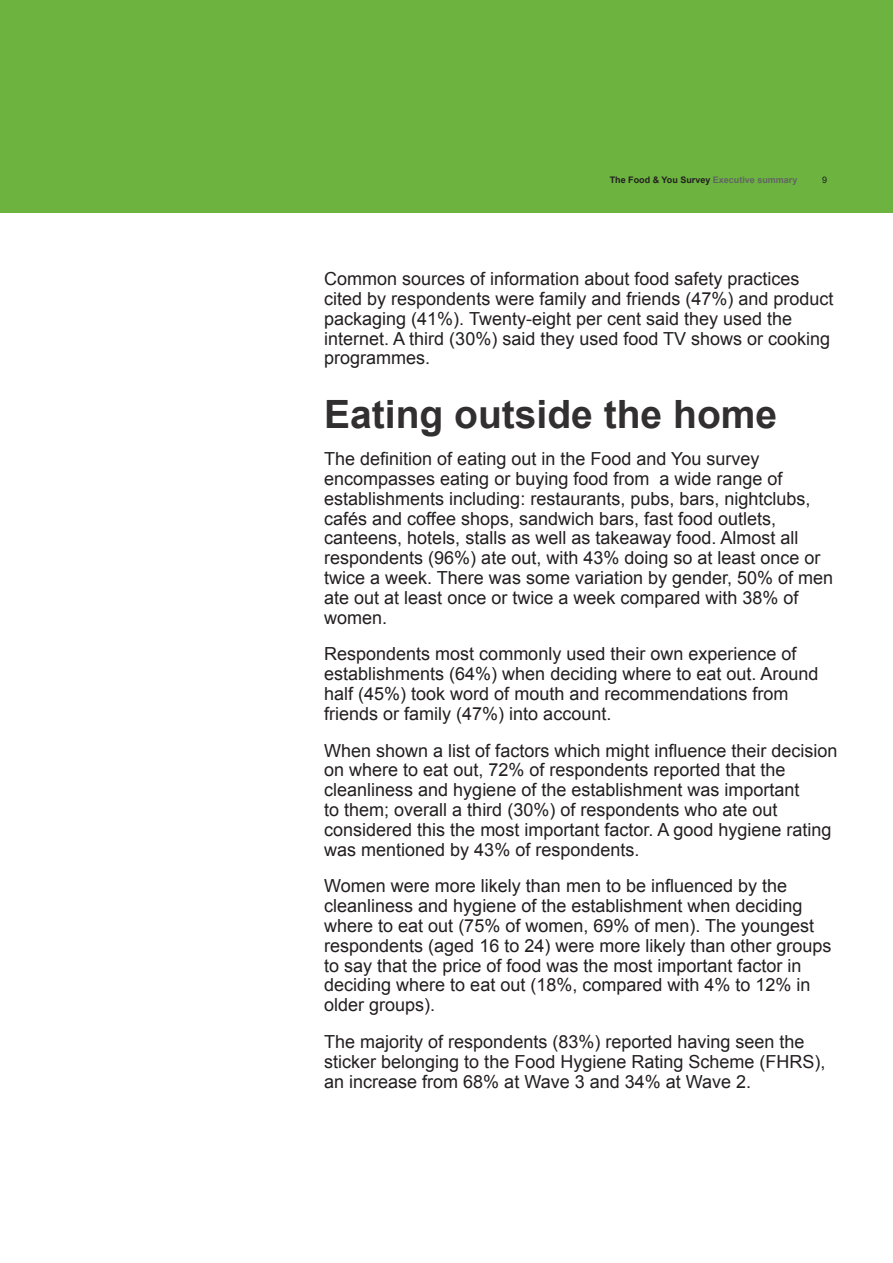
<style>
.page{position:relative;width:893px;height:1263px;background:#fff}
.page>*{position:absolute;margin:0;border:0;box-sizing:border-box;transform-origin:0 0}
.t1{font:700 39px "Arial";color:#312f30}
.Default{font:18px/19.8px "Arial";color:#231f20}
.BSA_Body_Copy{font:18px/19.8px "Arial";color:#231f20}
.t2{font:700 9px "Arial";color:#231f20}
.t3{font:9px "Arial";color:#231f20}
.s1{color:#636366}
</style>
<div class="page">
<div style="left:0;top:0;width:893px;height:213px;background:#6cb33f"></div>
<p class="t2" style="left:610px;top:174px;width:189px">The Food &amp; You Survey <span class="s1">Executive summary</span></p>
<p class="t3" style="left:822px;top:174px;width:7px">9</p>
<p class="BSA_Body_Copy" style="left:324px;top:269px;width:511px">Common sources of information about food safety practices cited by respondents were family and friends (47%) and product packaging (41%). Twenty-eight per cent said they used the internet. A third (30%) said they used food TV shows or cooking programmes.</p>
<p class="t1" style="left:324px;top:389px;width:454px">Eating outside the home</p>
<p class="Default" style="left:324px;top:449px;width:510px">The definition of eating out in the Food and You survey encompasses eating or buying food from a wide range of establishments including: restaurants, pubs, bars, nightclubs, cafés and coffee shops, sandwich bars, fast food outlets, canteens, hotels, stalls as well as takeaway food. Almost all respondents (96%) ate out, with 43% doing so at least once or twice a week. There was some variation by gender, 50% of men ate out at least once or twice a week compared with 38% of women.</p>
<p class="Default" style="left:324px;top:644px;width:496px">Respondents most commonly used their own experience of establishments (64%) when deciding where to eat out. Around half (45%) took word of mouth and recommendations from friends or family (47%) into account.</p>
<p class="Default" style="left:324px;top:740px;width:515px">When shown a list of factors which might influence their decision on where to eat out, 72% of respondents reported that the cleanliness and hygiene of the establishment was important<br>to them; overall a third (30%) of respondents who ate out considered this the most important factor. A good hygiene rating was mentioned by 43% of respondents.</p>
<p class="Default" style="left:324px;top:876px;width:509px">Women were more likely than men to be influenced by the cleanliness and hygiene of the establishment when deciding where to eat out (75% of women, 69% of men). The youngest respondents (aged 16 to 24) were more likely than other groups to say that the price of food was the most important factor in deciding where to eat out (18%, compared with 4% to 12% in older groups).</p>
<p class="Default" style="left:324px;top:1032px;width:503px">The majority of respondents (83%) reported having seen the sticker belonging to the Food Hygiene Rating Scheme (FHRS), an increase from 68% at Wave 3 and 34% at Wave 2.</p>
</div>
